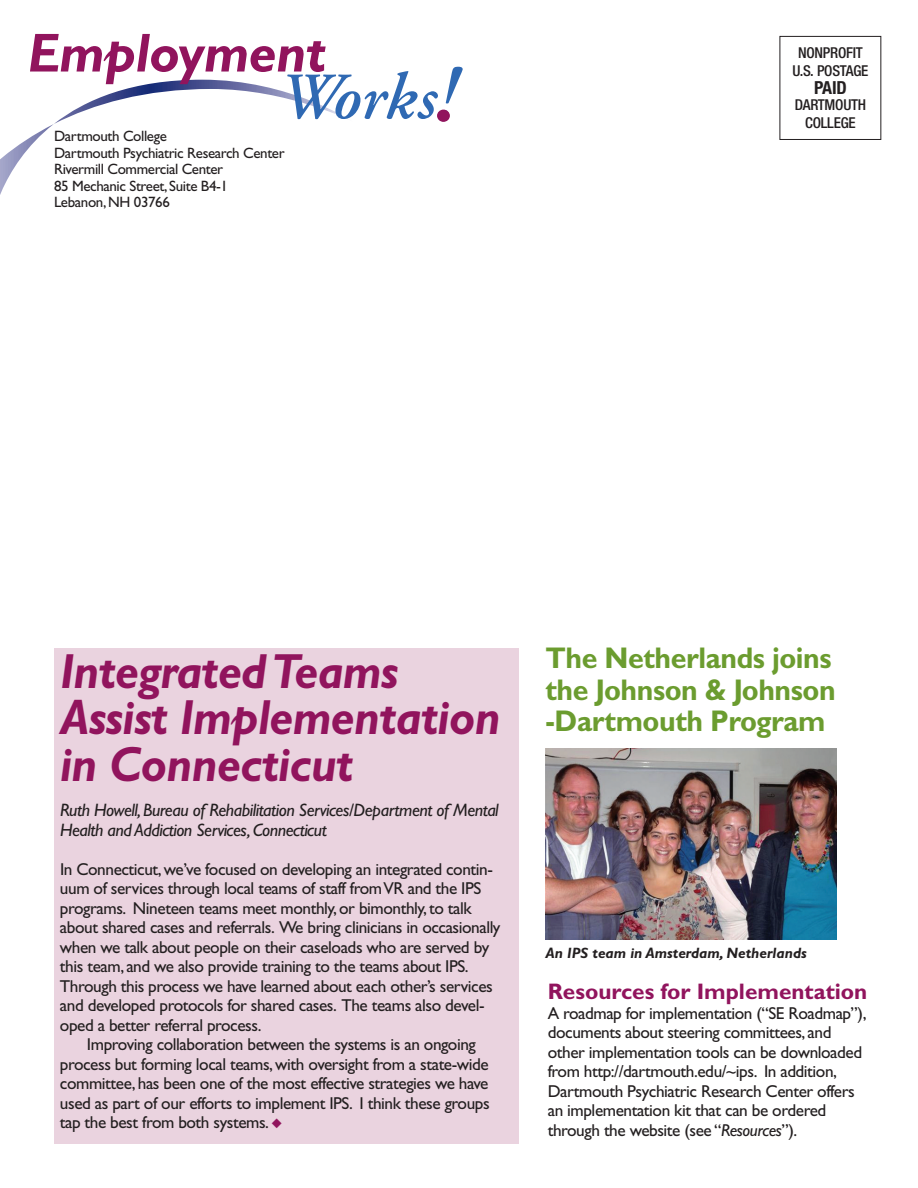
<style>
.page{position:relative;width:918px;height:1188px;background:#fff}
.page>*{position:absolute;margin:0;border:0;box-sizing:border-box;transform-origin:0 0}
.t1{font:italic 600 65.85px "Adobe Garamond";letter-spacing:-.005em;color:#2f69b3}
.t2{font:italic 700 55.05px "Gill Sans";letter-spacing:-.01em;color:#91145d}
.t3{font:italic 700 49.5px/46.5px "Gill Sans Std";letter-spacing:-.015em;color:#91145d;scale:.95 1}
.t4{font:700 30px/31.5px "Gill Sans Std";letter-spacing:-.015em;color:#6b9c2f;scale:.95 1}
.t5{font:700 22.5px "Gill Sans Std";color:#91145d}
.t6{font:italic 18px/19.5px "Gill Sans";letter-spacing:-.025em;color:#231f20}
.t7{font:700 condensed 18px "Helvetica Neue LT Std";color:#231f20}
.t8{font:17.25px/19.5px "Gill Sans Std";letter-spacing:-.025em;color:#231f20}
.t9{font:15px/16.5px "Gill Sans";letter-spacing:-.025em;color:#231f20}
.t10{font:500 condensed 15px/18px "Helvetica Neue LT Std";letter-spacing:-.015em;color:#231f20;text-align:center}
.t11{font:italic 700 15px "Gill Sans";color:#231f20}
.s1{font-size:82.5px}
.s2{color:#91145d}
.s3{font-style:italic}
</style>
<div class="page">
<svg style="left:0;top:80px;width:348px;height:115px"></svg>
<div style="left:437px;top:110px;width:13px;height:12px;background:#91145d;border-radius:50%"></div>
<div style="left:780px;top:36px;width:101px;height:104px;border:1px solid #231f20"></div>
<div style="left:54px;top:648px;width:465px;height:495px;background:#ead3df"></div>
<img style="left:546px;top:749px;width:291px;height:191px">
<h2 class="t2" style="left:28px;top:32px;width:300px">Employment</h2>
<h1 class="t1" style="left:276px;top:71px;width:178px">Works<span class="s1">!</span></h1>
<p class="t9" style="left:54px;top:129px;width:232px">Dartmouth College<br>Dartmouth Psychiatric Research Center<br>Rivermill Commercial Center<br>85 Mechanic Street, Suite B4-1<br>Lebanon,NH 03766</p>
<p class="t10" style="left:792px;top:45px;width:78px">NONPROFIT<br>U.S. POSTAGE</p>
<p class="t7" style="left:814px;top:81px;width:34px">PAID</p>
<p class="t10" style="left:795px;top:97px;width:73px">DARTMOUTH<br>COLLEGE</p>
<h3 class="t3" style="left:60px;top:652px;width:465px">IntegratedTeams<br>Assist Implementation in Connecticut</h3>
<p class="t6" style="left:60px;top:802px;width:440px">Ruth Howell,Bureau of Rehabilitation Services/Department of Mental<br>Health and Addiction Services,Connecticut</p>
<p class="t8" style="left:60px;top:861px;width:442px">In Connecticut,we’ve focused on developing an integrated contin&shy;uum of services through local teams of staff fromVR and the IPS programs. Nineteen teams meet monthly,or bimonthly,to talk about shared cases and referrals. We bring clinicians in occasionally when we talk about people on their caseloads who are served by this team, and we also provide training to the teams about IPS.<br>Through this process we have learned about each other’s services and developed protocols for shared cases. The teams also devel&shy;oped a better referral process.</p>
<p class="t8" style="left:60px;top:1037px;width:431px;text-indent:27px">Improving collaboration between the systems is an ongoing process but forming local teams,with oversight from a state-wide committee, has been one of the most effective strategies we have used as part of our efforts to implement IPS. I think these groups tap the best from both systems. <span class="s2">◆</span></p>
<h3 class="t4" style="left:546px;top:645px;width:307px">The Netherlands joins the Johnson &amp; Johnson -Dartmouth Program</h3>
<p class="t11" style="left:546px;top:947px;width:263px">An IPS team in Amsterdam, Netherlands</p>
<h3 class="t5" style="left:548px;top:983px;width:321px">Resources for Implementation</h3>
<p class="t8" style="left:548px;top:1005px;width:320px">A roadmap for implementation (“SE Roadmap”), documents about steering committees, and other implementation tools can be downloaded from http://dartmouth.edu/~ips. In addition, Dartmouth Psychiatric Research Center offers an implementation kit that can be ordered through the website (see “<span class="s3">Resources</span>”).</p>
</div>
